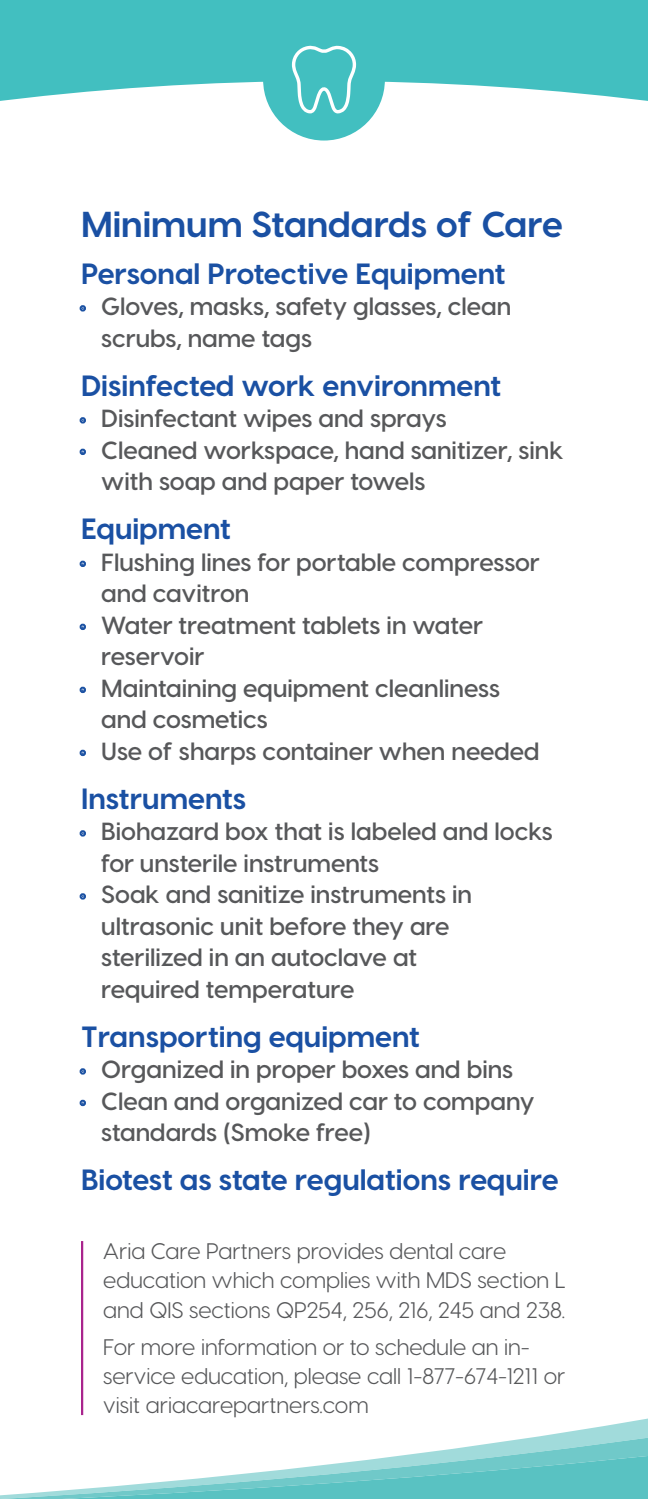
<style>
.page{position:relative;width:648px;height:1499px;background:#fff}
.page>*{position:absolute;margin:0;border:0;box-sizing:border-box;transform-origin:0 0}
.t1{font:700 36px "Visby CF";color:#1a50a3}
.t2{font:700 29.25px "Visby CF";color:#1a50a3}
.t3{font:600 24.75px/31.5px "Visby CF";color:#57585a}
.t4{font:22.5px/29.2px "Visby CF";color:#57585a}
.s1{font-weight:400;color:#1c52a3}
</style>
<div class="page">
<hr style="left:81px;top:1241px;width:2px;height:174px;background:#a9248d">
<svg style="left:0;top:1422px;width:648px;height:76px"></svg>
<svg style="left:0;top:0;width:648px;height:103px;background:#59c7c7"></svg>
<div style="left:263px;top:19px;width:122px;height:121px;background:#42bfc0;border-radius:50%"></div>
<svg style="left:290px;top:45px;width:68px;height:96px"></svg>
<p class="t1" style="left:81px;top:202px;width:483px">Minimum Standards of Care</p>
<p class="t2" style="left:81px;top:255px;width:426px">Personal Protective Equipment</p>
<p class="t3" style="left:101px;top:290px;width:412px;text-indent:-20px"><span class="s1">·</span> Gloves, masks, safety glasses, clean scrubs, name tags</p>
<p class="t2" style="left:81px;top:367px;width:422px">Disinfected work environment</p>
<p class="t3" style="left:81px;top:402px;width:367px"><span class="s1">·</span> Disinfectant wipes and sprays</p>
<p class="t3" style="left:101px;top:434px;width:464px;text-indent:-20px"><span class="s1">·</span> Cleaned workspace, hand sanitizer, sink with soap and paper towels</p>
<p class="t2" style="left:81px;top:510px;width:151px">Equipment</p>
<p class="t3" style="left:101px;top:546px;width:440px;text-indent:-20px"><span class="s1">·</span> Flushing lines for portable compressor and cavitron</p>
<p class="t3" style="left:101px;top:609px;width:384px;text-indent:-20px"><span class="s1">·</span> Water treatment tablets in water reservoir</p>
<p class="t3" style="left:101px;top:672px;width:400px;text-indent:-20px"><span class="s1">·</span> Maintaining equipment cleanliness and cosmetics</p>
<p class="t3" style="left:81px;top:735px;width:460px"><span class="s1">·</span> Use of sharps container when needed</p>
<p class="t2" style="left:81px;top:780px;width:167px">Instruments</p>
<p class="t3" style="left:101px;top:815px;width:453px;text-indent:-20px"><span class="s1">·</span> Biohazard box that is labeled and locks for unsterile instruments</p>
<p class="t3" style="left:101px;top:878px;width:372px;text-indent:-20px"><span class="s1">·</span> Soak and sanitize instruments in ultrasonic unit before they are sterilized in an autoclave at required temperature</p>
<p class="t2" style="left:81px;top:1018px;width:340px">Transporting equipment</p>
<p class="t3" style="left:81px;top:1053px;width:434px"><span class="s1">·</span> Organized in proper boxes and bins</p>
<p class="t3" style="left:101px;top:1085px;width:435px;text-indent:-20px"><span class="s1">·</span> Clean and organized car to company standards (Smoke free)</p>
<p class="t2" style="left:81px;top:1161px;width:479px">Biotest as state regulations require</p>
<p class="t4" style="left:103px;top:1236px;width:464px">Aria Care Partners provides dental care education which complies with MDS section L and QIS sections QP254, 256, 216, 245 and 238.</p>
<p class="t4" style="left:103px;top:1332px;width:464px">For more information or to schedule an in&shy;service education, please call 1-877-674-1211 or visit ariacarepartners.com</p>
</div>
